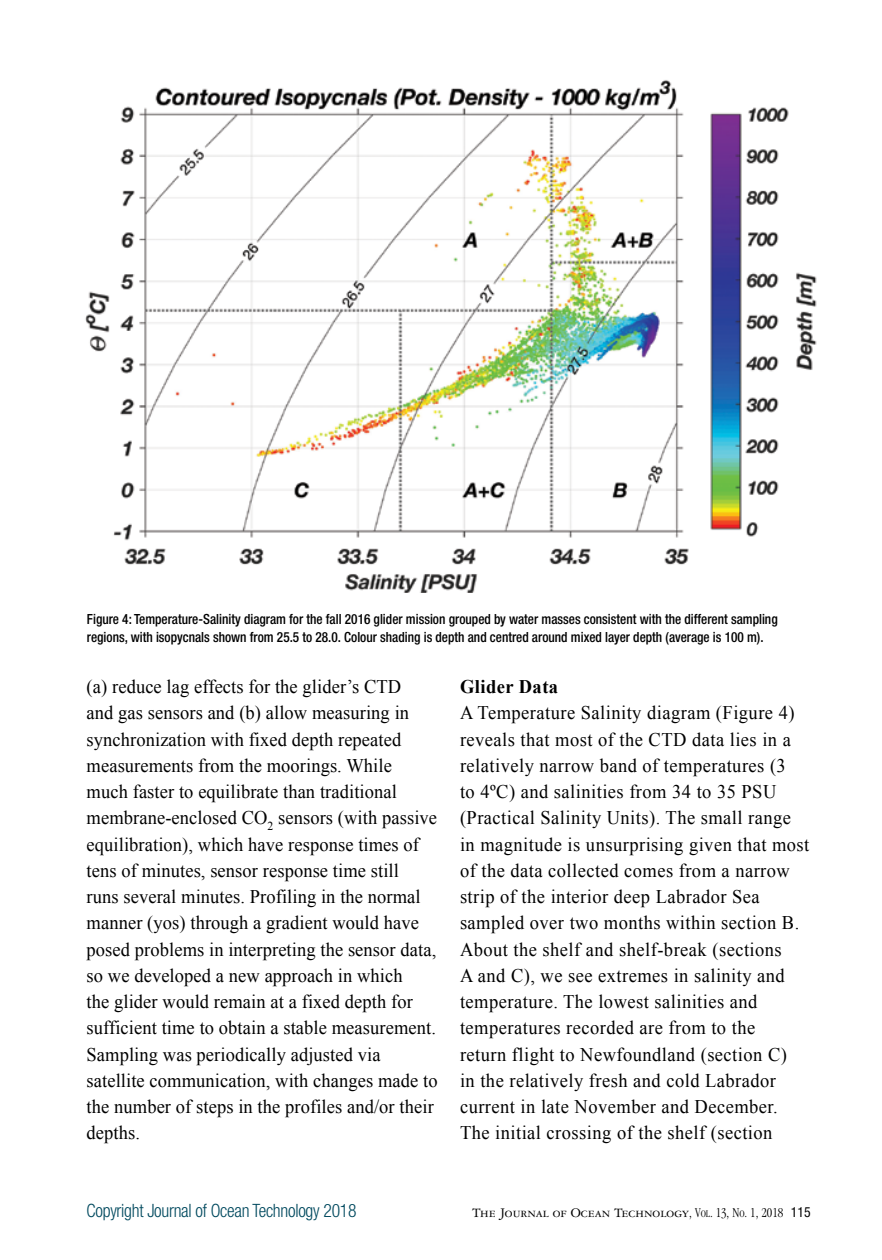
<style>
.page{position:relative;width:882px;height:1260px;background:#fff}
.page>*{position:absolute;margin:0;border:0;box-sizing:border-box;transform-origin:0 0}
.t1{font:19.25px/26.2px "Times New Roman";letter-spacing:.005em;color:#000;scale:.96 1}
.t2{font:19.25px/26.2px "Times New Roman";letter-spacing:.025em;color:#000;scale:.96 1}
.t3{font:700 19.25px "Times New Roman";letter-spacing:.025em;color:#000;scale:.96 1}
.t4{font:300 condensed 18.38px "Helvetica Neue";letter-spacing:-.015em;color:#00495e;scale:.96 1}
.t5{font:500 condensed 14px/17.5px "Helvetica Neue";color:#000;scale:.95 1}
.t6{font:14px "Garamond Three SC";color:#000}
.s1{font-family:"Garamond";font-weight:300;font-stretch:condensed}
.s2{font-family:"Garamond";font-weight:300;font-stretch:condensed;font-size:10.5px}
.s3{font-family:"Helvetica Neue LT Std";font-stretch:condensed}
</style>
<div class="page">
<img style="left:85px;top:80px;width:732px;height:513px">
<p class="t5" style="left:87px;top:610px;width:729px">Figure 4: Temperature-Salinity diagram for the fall 2016 glider mission grouped by water masses consistent with the different sampling regions, with isopycnals shown from 25.5 to 28.0. Colour shading is depth and centred around mixed layer depth (average is 100 m).</p>
<p class="t1" style="left:87px;top:673px;width:367px">(a) reduce lag effects for the glider’s CTD<br>and gas sensors and (b) allow measuring in synchronization with fixed depth repeated measurements from the moorings. While much faster to equilibrate than traditional membrane-enclosed CO<sub>2</sub> sensors (with passive equilibration), which have response times of tens of minutes, sensor response time still<br>runs several minutes. Profiling in the normal manner (yos) through a gradient would have posed problems in interpreting the sensor data, so we developed a new approach in which<br>the glider would remain at a fixed depth for sufficient time to obtain a stable measurement.<br>Sampling was periodically adjusted via satellite communication, with changes made to the number of steps in the profiles and/or their depths.</p>
<p class="t3" style="left:460px;top:673px;width:104px">Glider Data</p>
<p class="t2" style="left:460px;top:699px;width:366px">A Temperature Salinity diagram (Figure 4) reveals that most of the CTD data lies in a relatively narrow band of temperatures (3<br>to 4ºC) and salinities from 34 to 35 PSU (Practical Salinity Units). The small range in magnitude is unsurprising given that most of the data collected comes from a narrow strip of the interior deep Labrador Sea sampled over two months within section B.<br>About the shelf and shelf-break (sections<br>A and C), we see extremes in salinity and temperature. The lowest salinities and temperatures recorded are from to the<br>return flight to Newfoundland (section C)<br>in the relatively fresh and cold Labrador current in late November and December.<br>The initial crossing of the shelf (section</p>
<p class="t4" style="left:87px;top:1200px;width:283px">Copyright Journal of Ocean Technology 2018</p>
<p class="t6" style="left:472px;top:1205px;width:340px">The Journal of Ocean Technology<span class="s1">,</span> <span class="s1">V</span><span class="s2">ol</span><span class="s1">. 13, N</span><span class="s2">o</span><span class="s1">. 1, 2018</span> <span class="s3">115</span></p>
</div>
